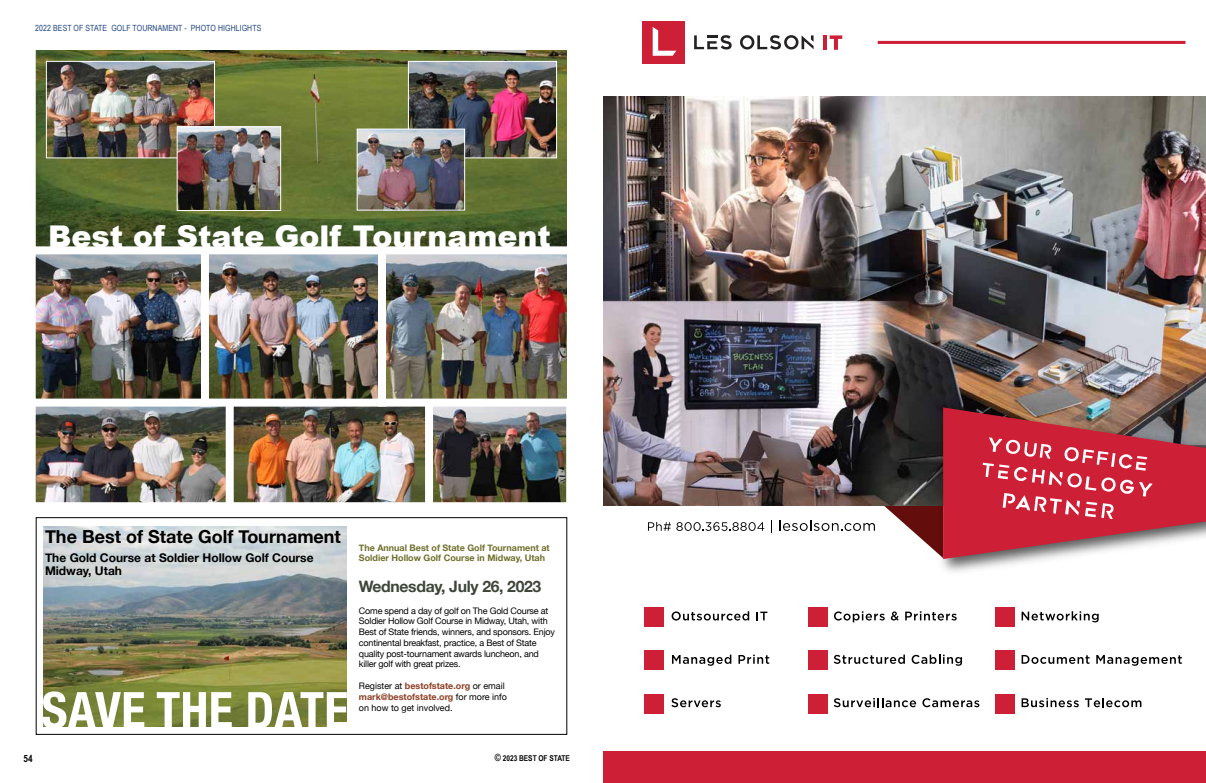
<style>
.page{position:relative;width:1206px;height:783px;background:#fff}
.page>*{position:absolute;margin:0;border:0;box-sizing:border-box;transform-origin:0 0}
.t1{font:700 condensed 50.2px "Helvetica Neue";letter-spacing:.005em;color:#fff}
.t2{font:900 30px "Arial";color:#fff}
.t3{font:700 18px "Helvetica Neue";color:#000}
.t4{font:700 15.7px "Helvetica Neue";letter-spacing:-.02em;color:#3e4639}
.t5{font:700 12px/13px "Helvetica Neue";color:#000}
.t6{font:700 10px "Arial Narrow";color:#000}
.t7{font:9px/10.8px "Helvetica Neue";letter-spacing:-.02em;color:#000}
.t8{font:9px/10.8px "Helvetica Neue";color:#000}
.t9{font:700 9px/10.8px "Helvetica Neue";color:#706f2c}
.t10{font:8.5px "Arial Narrow";letter-spacing:.01em;color:#204581}
.t11{font:700 8px "Arial Narrow";color:#000}
.s1{font-weight:700;color:#8e3e24}
.s2{font-size:10px}
</style>
<div class="page">
<img style="left:35px;top:258px;width:162px;height:133px">
<img style="left:35px;top:391px;width:532px;height:112px">
<img style="left:197px;top:258px;width:177px;height:153px">
<div style="left:36px;top:517px;width:531px;height:218px;border:1px solid #000"></div>
<img style="left:43px;top:526px;width:304px;height:201px">
<img style="left:374px;top:258px;width:193px;height:153px">
<svg style="left:35px;top:50px;width:532px;height:208px;background:#697742"></svg>
<img style="left:410px;top:63px;width:145px;height:93px">
<div style="left:408px;top:61px;width:149px;height:97px;border:1px solid #fff"></div>
<img style="left:48px;top:63px;width:165px;height:93px">
<div style="left:46px;top:61px;width:169px;height:97px;border:1px solid #fff"></div>
<img style="left:179px;top:128px;width:100px;height:81px">
<div style="left:177px;top:126px;width:104px;height:85px;border:1px solid #fff"></div>
<img style="left:359px;top:131px;width:104px;height:78px">
<div style="left:357px;top:129px;width:108px;height:82px;border:1px solid #fff"></div>
<img style="left:603px;top:96px;width:603px;height:409px">
<svg style="left:694px;top:35px;width:38px;height:15px"></svg>
<svg style="left:740px;top:35px;width:74px;height:15px"></svg>
<div style="left:642px;top:21px;width:43px;height:43px;background:#cd1f36"></div>
<svg style="left:653px;top:27px;width:23px;height:29px"></svg>
<hr style="left:823px;top:35px;width:4px;height:15px;background:#cd1f36">
<svg style="left:830px;top:35px;width:12px;height:15px"></svg>
<svg style="left:648px;top:522px;width:116px;height:9px"></svg>
<svg style="left:771px;top:520px;width:1px;height:13px"></svg>
<svg style="left:779px;top:502px;width:155px;height:48px"></svg>
<div style="left:644px;top:607px;width:20px;height:20px;background:#cd1f36"></div>
<div style="left:995px;top:607px;width:20px;height:20px;background:#cd1f36"></div>
<div style="left:808px;top:607px;width:20px;height:20px;background:#cd1f36"></div>
<svg style="left:672px;top:611px;width:77px;height:10px"></svg>
<svg style="left:756px;top:612px;width:11px;height:8px"></svg>
<svg style="left:834px;top:611px;width:51px;height:11px"></svg>
<svg style="left:891px;top:611px;width:8px;height:10px"></svg>
<svg style="left:905px;top:611px;width:52px;height:10px"></svg>
<svg style="left:1022px;top:611px;width:77px;height:11px"></svg>
<div style="left:644px;top:650px;width:20px;height:20px;background:#cd1f36"></div>
<div style="left:995px;top:650px;width:20px;height:20px;background:#cd1f36"></div>
<div style="left:808px;top:650px;width:20px;height:20px;background:#cd1f36"></div>
<svg style="left:672px;top:655px;width:59px;height:11px"></svg>
<svg style="left:738px;top:655px;width:31px;height:9px"></svg>
<svg style="left:1022px;top:655px;width:68px;height:9px"></svg>
<svg style="left:1096px;top:655px;width:86px;height:11px"></svg>
<svg style="left:834px;top:655px;width:71px;height:9px"></svg>
<svg style="left:912px;top:655px;width:50px;height:11px"></svg>
<div style="left:603px;top:752px;width:603px;height:31px;background:#cd1f36"></div>
<div style="left:644px;top:694px;width:20px;height:19px;background:#cd1f36"></div>
<div style="left:995px;top:694px;width:20px;height:19px;background:#cd1f36"></div>
<div style="left:808px;top:694px;width:20px;height:19px;background:#cd1f36"></div>
<svg style="left:671px;top:698px;width:50px;height:9px"></svg>
<svg style="left:834px;top:698px;width:82px;height:9px"></svg>
<svg style="left:922px;top:698px;width:57px;height:9px"></svg>
<svg style="left:1022px;top:698px;width:57px;height:9px"></svg>
<svg style="left:1085px;top:698px;width:56px;height:9px"></svg>
<img style="left:934px;top:398px;width:272px;height:174px">
<svg style="left:943px;top:407px;width:263px;height:152px;background:#b94e5a"></svg>
<svg style="left:983px;top:437px;width:170px;height:82px;background:#d44154"></svg>
<hr style="left:878px;top:41px;width:307px;height:3px;background:#cd1f36">
<p class="t10" style="left:35px;top:21px;width:228px">2022 BEST OF STATE GOLF TOURNAMENT - PHOTO HIGHLIGHTS</p>
<h2 class="t2" style="left:48px;top:215px;width:504px">Best of State Golf Tournament</h2>
<h3 class="t3" style="left:45px;top:522px;width:297px">The Best of State Golf Tournament</h3>
<h3 class="t5" style="left:45px;top:551px;width:270px">The Gold Course at Soldier Hollow Golf Course<br>Midway, Utah</h3>
<h1 class="t1" style="left:41px;top:668px;width:308px">SAVE THE DATE</h1>
<p class="t9" style="left:359px;top:542px;width:192px">The Annual Best of State Golf Tournament at<br>Soldier Hollow Golf Course in Midway, Utah</p>
<h3 class="t4" style="left:359px;top:574px;width:184px">Wednesday, July 26, 2023</h3>
<p class="t7" style="left:359px;top:605px;width:198px">Come spend a day of golf on The Gold Course at Soldier Hollow Golf Course in Midway, Utah, with Best of State friends, winners, and sponsors. Enjoy continental breakfast, practice, a Best of State quality post-tournament awards luncheon, and killer golf with great prizes.</p>
<p class="t8" style="left:359px;top:681px;width:150px">Register at <span class="s1">bestofstate.org</span> or email <span class="s1">mark@bestofstate.org</span> for more info on how to get involved.</p>
<p class="t6" style="left:24px;top:751px;width:11px">54</p>
<p class="t11" style="left:495px;top:752px;width:77px"><span class="s2">©</span> 2023 BEST OF STATE</p>
</div>
